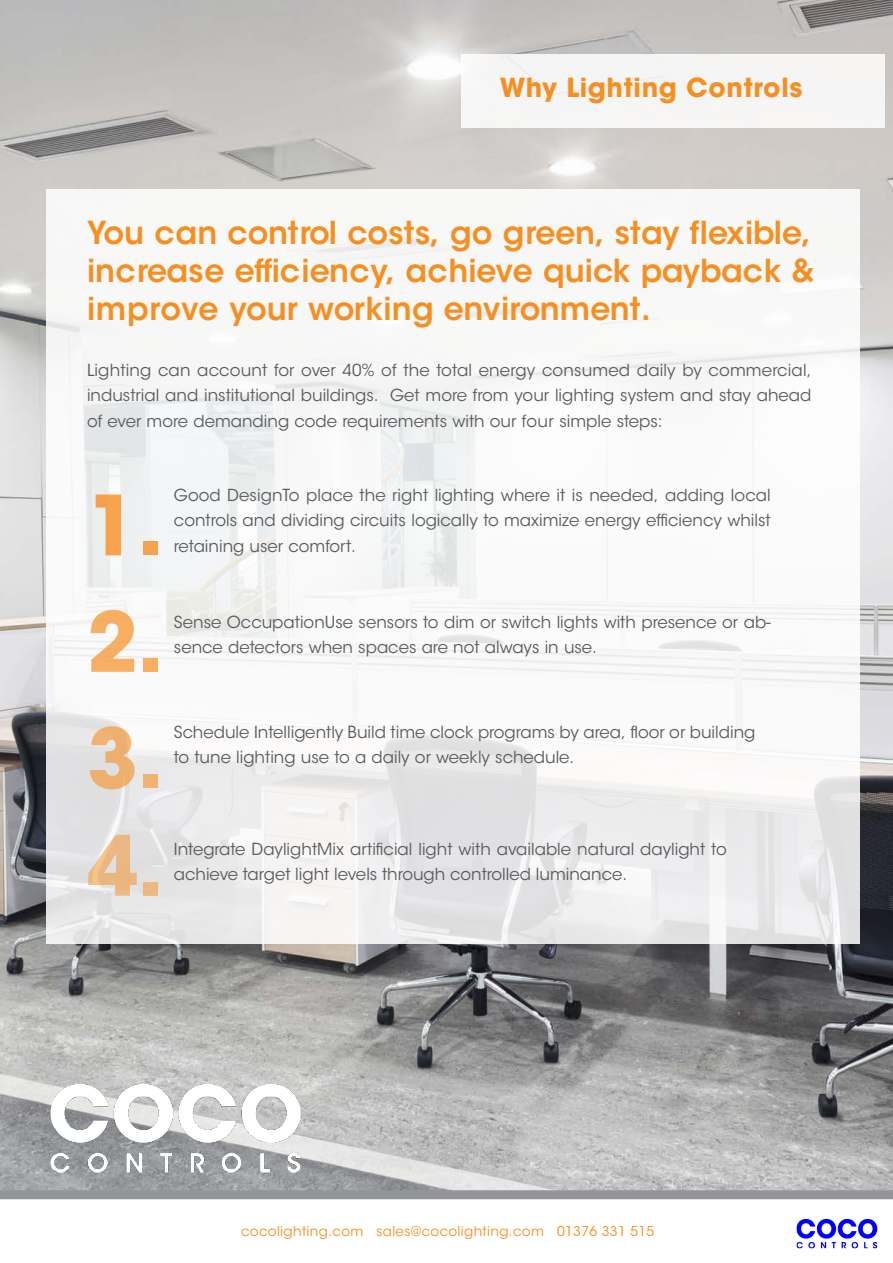
<style>
.page{position:relative;width:893px;height:1263px;background:#fff}
.page>*{position:absolute;margin:0;border:0;box-sizing:border-box;transform-origin:0 0}
.t1{font:700 82.2px "ITC Avant Garde Std";color:rgb(246 143 34/.8)}
.t2{font:700 82.2px "ITC Avant Garde Std";color:rgb(246 143 34/.7)}
.t3{font:700 82.2px "ITC Avant Garde Std";color:rgb(246 143 34/.6)}
.t4{font:700 82.2px "ITC Avant Garde Std";color:rgb(246 143 34/.5)}
.t5{font:600 31.5px/37.8px "ITC Avant Garde Std";color:#f68f22;text-align:justify}
.t6{font:700 26.1px "ITC Avant Garde Std";letter-spacing:.025em;color:#f68f22}
.t7{font:16.5px/25.5px "ITC Avant Garde Std";color:#5a5a5d}
.t8{font:13.5px "ITC Avant Garde Std";letter-spacing:.025em;color:#f68f22}
</style>
<div class="page">
<img style="left:0;top:0;width:893px;height:1190px">
<div style="left:46px;top:189px;width:813px;height:755px;background:#fff;opacity:.86"></div>
<div style="left:462px;top:54px;width:423px;height:74px;background:#f6f5f5"></div>
<img style="left:796px;top:1219px;width:81px;height:30px">
<div style="left:0;top:1190px;width:893px;height:9px;background:#939598"></div>
<img style="left:46px;top:1078px;width:256px;height:98px">
<h3 class="t6" style="left:500px;top:78px;width:304px">Why Lighting Controls</h3>
<h2 class="t5" style="left:87px;top:217px;width:729px">You can control costs, go green, stay flexible, increase efficiency, achieve quick payback &amp; improve your working environment.</h2>
<p class="t7" style="left:87px;top:358px;width:726px;text-align:justify">Lighting can account for over 40% of the total energy consumed daily by commercial, industrial and institutional buildings. Get more from your lighting system and stay ahead of ever more demanding code requirements with our four simple steps:</p>
<h1 class="t1" style="left:87px;top:494px;width:78px">1.</h1>
<p class="t7" style="left:174px;top:483px;width:598px;text-align:justify">Good DesignTo place the right lighting where it is needed, adding local controls and dividing circuits logically to maximize energy efficiency whilst retaining user comfort.</p>
<h1 class="t2" style="left:87px;top:611px;width:78px">2.</h1>
<p class="t7" style="left:174px;top:610px;width:598px">Sense OccupationUse sensors to dim or switch lights with presence or ab&shy;sence detectors when spaces are not always in use.</p>
<h1 class="t3" style="left:87px;top:727px;width:78px">3.</h1>
<p class="t7" style="left:174px;top:720px;width:583px">Schedule Intelligently Build time clock programs by area, floor or building to tune lighting use to a daily or weekly schedule.</p>
<h1 class="t4" style="left:87px;top:835px;width:78px">4.</h1>
<p class="t7" style="left:174px;top:837px;width:554px">Integrate DaylightMix artificial light with available natural daylight to achieve target light levels through controlled luminance.</p>
<p class="t8" style="left:241px;top:1225px;width:415px">cocolighting.com sales@cocolighting.com 01376 331 515</p>
</div>
